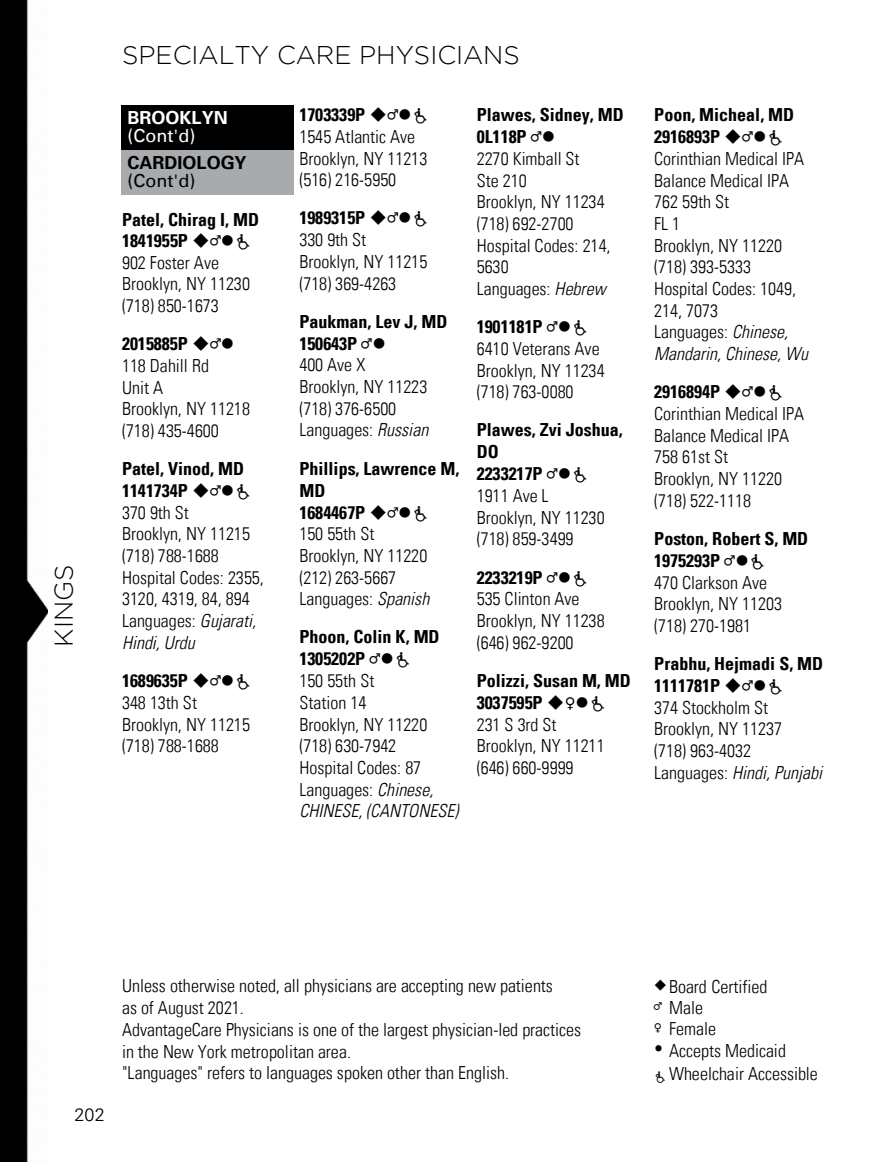
<style>
.page{position:relative;width:892px;height:1162px;background:#fff}
.page>*{position:absolute;margin:0;border:0;box-sizing:border-box;transform-origin:0 0}
.t1{font:300 25.5px "Gotham";color:#000}
.t2{font:300 condensed 18px/21.8px "Univers LT";color:#000}
.t3{font:700 18px/17.9px "Univers LT";color:#000}
.t4{font:700 18px/18px "Univers LT";color:#fff}
.t5{font:700 condensed 18px "Univers LT";color:#000}
.t6{font:300 18px "Univers LT";color:#000}
.s1{font-weight:400}
.s2{font-weight:700}
.s3{font-family:"DejaVu Sans Mono";font-weight:400;font-stretch:normal}
.s4{font-style:italic}
</style>
<div class="page">
<svg style="left:0;top:0;width:47px;height:1161px;fill:#000"></svg>
<div style="left:125px;top:109px;width:163px;height:18px;background:#000"></div>
<svg style="left:121px;top:105px;width:4px;height:4px"></svg>
<hr style="left:125px;top:105px;width:163px;height:4px;background:#000">
<svg style="left:289px;top:105px;width:4px;height:4px"></svg>
<hr style="left:121px;top:109px;width:4px;height:18px;background:#000">
<hr style="left:289px;top:109px;width:4px;height:18px;background:#000">
<div style="left:125px;top:127px;width:163px;height:18px;background:#000"></div>
<div style="left:125px;top:145px;width:163px;height:5px;background:#000"></div>
<hr style="left:121px;top:127px;width:4px;height:18px;background:#000">
<hr style="left:289px;top:127px;width:4px;height:18px;background:#000">
<div style="left:125px;top:154px;width:163px;height:18px;background:#a8abae"></div>
<svg style="left:121px;top:145px;width:4px;height:9px"></svg>
<hr style="left:125px;top:150px;width:163px;height:4px;background:#a8abae">
<svg style="left:289px;top:145px;width:4px;height:9px"></svg>
<hr style="left:121px;top:154px;width:4px;height:18px;background:#a8abae">
<hr style="left:289px;top:154px;width:4px;height:18px;background:#a8abae">
<div style="left:125px;top:172px;width:163px;height:18px;background:#a8abae"></div>
<svg style="left:121px;top:190px;width:4px;height:5px"></svg>
<div style="left:125px;top:190px;width:163px;height:5px;background:#a8abae"></div>
<svg style="left:289px;top:190px;width:4px;height:5px"></svg>
<hr style="left:121px;top:172px;width:4px;height:18px;background:#a8abae">
<hr style="left:289px;top:172px;width:4px;height:18px;background:#a8abae">
<p class="t1" style="left:54px;top:646px;width:83px;rotate:-90deg">KINGS</p>
<h1 class="t1" style="left:122px;top:46px;width:399px">SPECIALTY CARE PHYSICIANS</h1>
<p class="t4" style="left:127px;top:108px;width:102px">BROOKLYN <span class="s1">(Cont'd)</span></p>
<p class="t3" style="left:127px;top:153px;width:121px">CARDIOLOGY <span class="s1">(Cont'd)</span></p>
<p class="t5" style="left:122px;top:208px;width:138px">Patel, Chirag I, MD</p>
<h1 class="t2" style="left:122px;top:229px;width:129px"><span class="s2">1841955P</span> ◆<span class="s3">♂</span>●<br>902 Foster Ave<br>Brooklyn, NY 11230 (718) 850-1673</h1>
<h1 class="t2" style="left:122px;top:332px;width:129px"><span class="s2">2015885P</span> ◆<span class="s3">♂</span>●<br>118 Dahill Rd<br>Unit A<br>Brooklyn, NY 11218 (718) 435-4600</h1>
<h1 class="t2" style="left:122px;top:457px;width:143px"><span class="s2">Patel, Vinod, MD<br>1141734P</span> ◆<span class="s3">♂</span>●<br>370 9th St<br>Brooklyn, NY 11215 (718) 788-1688<br>Hospital Codes: 2355,<br>3120, 4319, 84, 894<br>Languages: <span class="s4">Gujarati,<br>Hindi, Urdu</span></h1>
<h1 class="t2" style="left:122px;top:669px;width:129px"><span class="s2">1689635P</span> ◆<span class="s3">♂</span>●<br>348 13th St<br>Brooklyn, NY 11215 (718) 788-1688</h1>
<h1 class="t2" style="left:299px;top:103px;width:129px"><span class="s2">1703339P</span> ◆<span class="s3">♂</span>●<br>1545 Atlantic Ave<br>Brooklyn, NY 11213 (516) 216-5950</h1>
<h1 class="t2" style="left:299px;top:206px;width:129px"><span class="s2">1989315P</span> ◆<span class="s3">♂</span>●<br>330 9th St<br>Brooklyn, NY 11215 (718) 369-4263</h1>
<h1 class="t2" style="left:299px;top:310px;width:149px"><span class="s2">Paukman, Lev J, MD<br>150643P</span> <span class="s3">♂</span>●<br>400 Ave X<br>Brooklyn, NY 11223 (718) 376-6500<br>Languages: <span class="s4">Russian</span></h1>
<h1 class="t2" style="left:299px;top:457px;width:161px"><span class="s2">Phillips, Lawrence M,<br>MD<br>1684467P</span> ◆<span class="s3">♂</span>●<br>150 55th St<br>Brooklyn, NY 11220 (212) 263-5667<br>Languages: <span class="s4">Spanish</span></h1>
<h1 class="t2" style="left:299px;top:625px;width:160px"><span class="s2">Phoon, Colin K, MD<br>1305202P</span> <span class="s3">♂</span>●<br>150 55th St<br>Station 14<br>Brooklyn, NY 11220 (718) 630-7942<br>Hospital Codes: 87<br>Languages: <span class="s4">Chinese,<br>CHINESE, (CANTONESE)</span></h1>
<h1 class="t2" style="left:476px;top:103px;width:148px"><span class="s2">Plawes, Sidney, MD<br>0L118P</span> <span class="s3">♂</span>●<br>2270 Kimball St<br>Ste 210<br>Brooklyn, NY 11234 (718) 692-2700<br>Hospital Codes: 214,<br>5630<br>Languages: <span class="s4">Hebrew</span></h1>
<h1 class="t2" style="left:476px;top:315px;width:129px"><span class="s2">1901181P</span> <span class="s3">♂</span>●<br>6410 Veterans Ave<br>Brooklyn, NY 11234 (718) 763-0080</h1>
<h1 class="t2" style="left:476px;top:418px;width:147px"><span class="s2">Plawes, Zvi Joshua,<br>DO<br>2233217P</span> <span class="s3">♂</span>●<br>1911 Ave L<br>Brooklyn, NY 11230 (718) 859-3499</h1>
<h1 class="t2" style="left:476px;top:565px;width:129px"><span class="s2">2233219P</span> <span class="s3">♂</span>●<br>535 Clinton Ave<br>Brooklyn, NY 11238 (646) 962-9200</h1>
<h1 class="t2" style="left:476px;top:668px;width:155px"><span class="s2">Polizzi, Susan M, MD<br>3037595P</span> ◆<span class="s3">♀</span>●<br>231 S 3rd St<br>Brooklyn, NY 11211 (646) 660-9999</h1>
<h1 class="t2" style="left:654px;top:103px;width:155px"><span class="s2">Poon, Micheal, MD<br>2916893P</span> ◆<span class="s3">♂</span>●<br>Corinthian Medical IPA<br>Balance Medical IPA<br>762 59th St<br>FL 1<br>Brooklyn, NY 11220 (718) 393-5333<br>Hospital Codes: 1049,<br>214, 7073<br>Languages: <span class="s4">Chinese,<br>Mandarin, Chinese, Wu</span></h1>
<h1 class="t2" style="left:654px;top:380px;width:151px"><span class="s2">2916894P</span> ◆<span class="s3">♂</span>●<br>Corinthian Medical IPA<br>Balance Medical IPA<br>758 61st St<br>Brooklyn, NY 11220 (718) 522-1118</h1>
<h1 class="t2" style="left:654px;top:527px;width:155px"><span class="s2">Poston, Robert S, MD<br>1975293P</span> <span class="s3">♂</span>●<br>470 Clarkson Ave<br>Brooklyn, NY 11203 (718) 270-1981</h1>
<h1 class="t2" style="left:654px;top:652px;width:170px"><span class="s2">Prabhu, Hejmadi S, MD<br>1111781P</span> ◆<span class="s3">♂</span>●<br>374 Stockholm St<br>Brooklyn, NY 11237<br>(718) 963-4032<br>Languages: <span class="s4">Hindi, Punjabi</span></h1>
<p class="t6" style="left:74px;top:1103px;width:32px">202</p>
<p class="t2" style="left:122px;top:974px;width:460px">Unless otherwise noted, all physicians are accepting new patients<br>as of August 2021.<br>AdvantageCare Physicians is one of the largest physician-led practices in the New York metropolitan area.<br>"Languages" refers to languages spoken other than English.</p>
<p class="t2" style="left:653px;top:975px;width:115px;line-height:21px">◆Board Certified <sup>♂</sup> Male<br><sup>♀</sup> Female</p>
<p class="t2" style="left:668px;top:1038px;width:150px;line-height:22.5px;text-indent:-15px">• Accepts Medicaid<br>Wheelchair Accessible</p>
</div>
